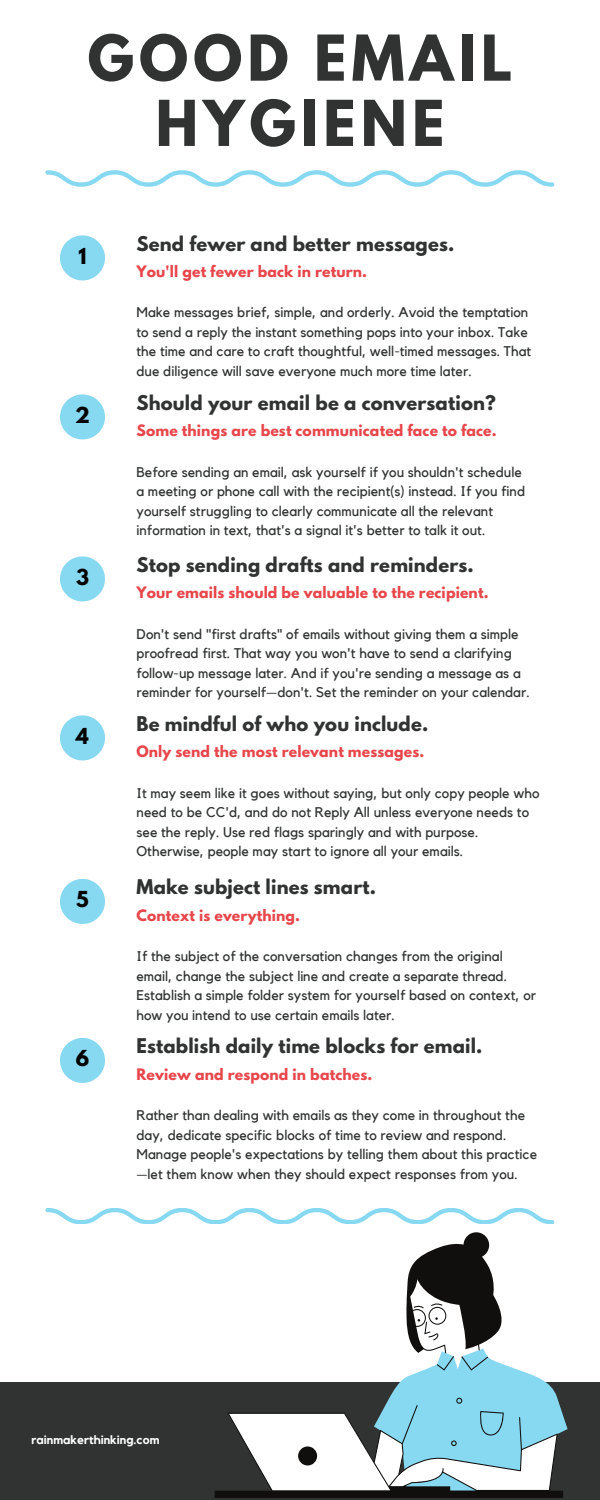
<style>
.page{position:relative;width:600px;height:1500px;background:#fff}
.page>*{position:absolute;margin:0;border:0;box-sizing:border-box;transform-origin:0 0}
.t1{font:700 56px/65.2px "League Spartan";letter-spacing:.09em;color:#303332;text-align:center}
.t2{font:700 19.5px "League Spartan";color:#000}
.t3{font:700 18px "League Spartan";letter-spacing:.01em;color:#303332}
.t4{font:14px/19.5px "Kollektif";letter-spacing:.005em;color:#303332}
.t5{font:700 14px "League Spartan";letter-spacing:.01em;color:#e8464b}
.t6{font:700 12px "Kollektif";letter-spacing:.005em;color:#fff}
</style>
<div class="page">
<div style="left:0;top:1382px;width:600px;height:118px;background:#303332"></div>
<svg style="left:45px;top:170px;width:509px;height:16px"></svg>
<svg style="left:60px;top:235px;width:45px;height:45px"></svg>
<svg style="left:60px;top:394px;width:45px;height:45px"></svg>
<svg style="left:60px;top:556px;width:45px;height:45px"></svg>
<svg style="left:60px;top:715px;width:45px;height:45px"></svg>
<svg style="left:60px;top:879px;width:45px;height:45px"></svg>
<svg style="left:60px;top:1038px;width:45px;height:45px"></svg>
<svg style="left:45px;top:1208px;width:509px;height:16px"></svg>
<svg style="left:215px;top:1232px;width:348px;height:266px"></svg>
<h1 class="t1" style="left:88px;top:33px;width:426px">GOOD EMAIL<br>HYGIENE</h1>
<h2 class="t2" style="left:78px;top:246px;width:10px">1</h2>
<h2 class="t2" style="left:75px;top:405px;width:16px">2</h2>
<h2 class="t2" style="left:76px;top:567px;width:14px">3</h2>
<h2 class="t2" style="left:76px;top:726px;width:15px">4</h2>
<h2 class="t2" style="left:76px;top:890px;width:14px">5</h2>
<h2 class="t2" style="left:76px;top:1049px;width:15px">6</h2>
<p class="t3" style="left:136px;top:235px;width:319px">Send fewer and better messages.</p>
<p class="t5" style="left:136px;top:264px;width:232px">You'll get fewer back in return.</p>
<p class="t4" style="left:136px;top:303px;width:396px">Make messages brief, simple, and orderly. Avoid the temptation to send a reply the instant something pops into your inbox. Take the time and care to craft thoughtful, well-timed messages. That due diligence will save everyone much more time later.</p>
<p class="t3" style="left:136px;top:394px;width:361px">Should your email be a conversation?</p>
<p class="t5" style="left:136px;top:423px;width:362px">Some things are best communicated face to face.</p>
<p class="t4" style="left:136px;top:462px;width:390px">Before sending an email, ask yourself if you shouldn't schedule a meeting or phone call with the recipient(s) instead. If you find yourself struggling to clearly communicate all the relevant information in text, that's a signal it's better to talk it out.</p>
<p class="t3" style="left:136px;top:556px;width:339px">Stop sending drafts and reminders.</p>
<p class="t5" style="left:136px;top:585px;width:354px">Your emails should be valuable to the recipient.</p>
<p class="t4" style="left:136px;top:624px;width:395px">Don't send "first drafts" of emails without giving them a simple proofread first. That way you won't have to send a clarifying follow-up message later. And if you're sending a message as a reminder for yourself—don't. Set the reminder on your calendar.</p>
<p class="t3" style="left:136px;top:715px;width:293px">Be mindful of who you include.</p>
<p class="t5" style="left:136px;top:744px;width:289px">Only send the most relevant messages.</p>
<p class="t4" style="left:136px;top:783px;width:404px">It may seem like it goes without saying, but only copy people who need to be CC'd, and do not Reply All unless everyone needs to see the reply. Use red flags sparingly and with purpose.<br>Otherwise, people may start to ignore all your emails.</p>
<p class="t3" style="left:136px;top:878px;width:241px">Make subject lines smart.</p>
<p class="t5" style="left:136px;top:908px;width:165px">Context is everything.</p>
<p class="t4" style="left:136px;top:947px;width:401px">If the subject of the conversation changes from the original email, change the subject line and create a separate thread.<br>Establish a simple folder system for yourself based on context, or how you intend to use certain emails later.</p>
<p class="t3" style="left:136px;top:1037px;width:348px">Establish daily time blocks for email.</p>
<p class="t5" style="left:136px;top:1067px;width:237px">Review and respond in batches.</p>
<p class="t4" style="left:136px;top:1106px;width:402px">Rather than dealing with emails as they come in throughout the day, dedicate specific blocks of time to review and respond.<br>Manage people's expectations by telling them about this practice —let them know when they should expect responses from you.</p>
<p class="t6" style="left:32px;top:1435px;width:129px">rainmakerthinking.com</p>
</div>
